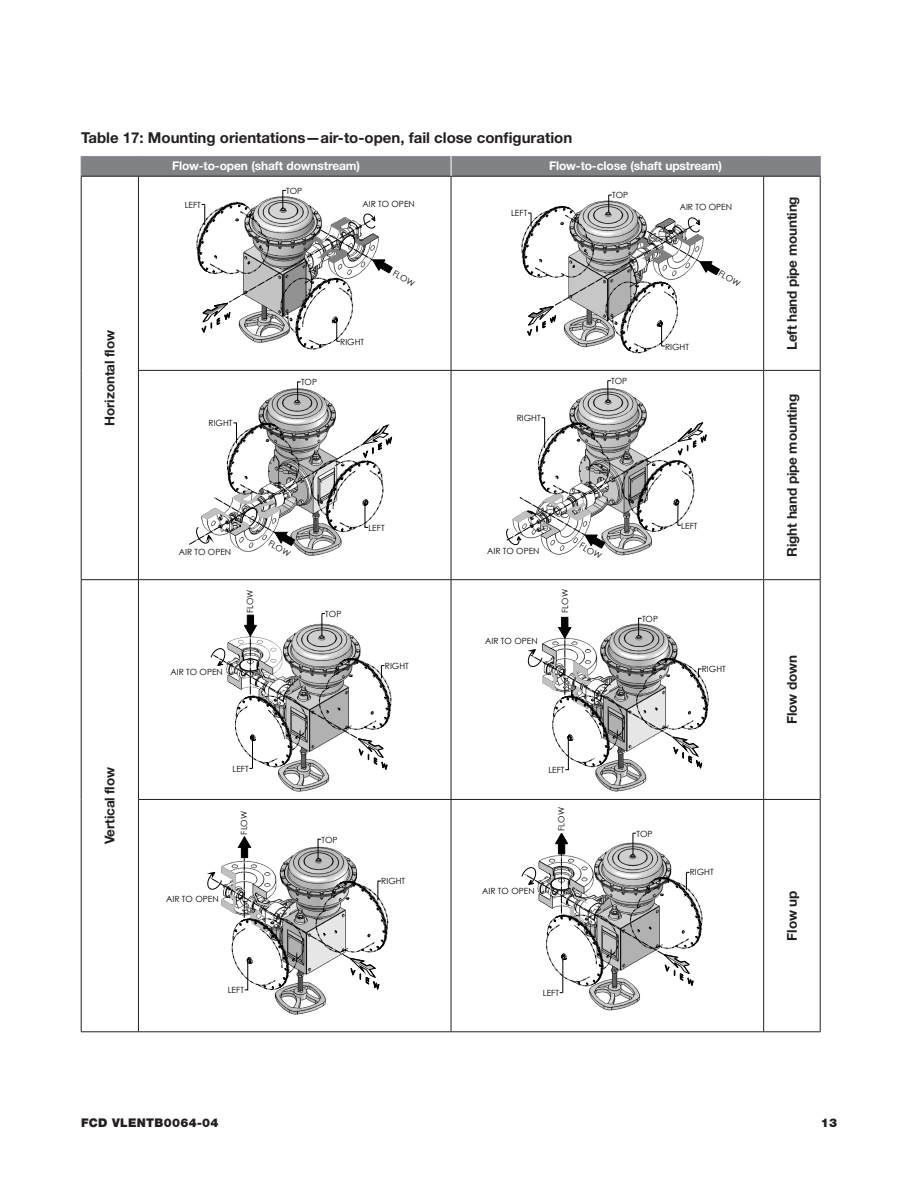
<style>
.page{position:relative;width:918px;height:1188px;background:#fff}
.page>*{position:absolute;margin:0;border:0;box-sizing:border-box;transform-origin:0 0}
.Subhead_Level_2__bla{font:700 15px "Helvetica Neue LT Std";color:#231f20}
.Table_Row_Header__bl{font:700 13.5px "Helvetica Neue LT Std";letter-spacing:-.01em;color:#231f20}
.Table_Column_Head__w{font:700 12px "Helvetica Neue LT Std";letter-spacing:-.01em;color:#fff}
.t1{font:900 12px "Helvetica Neue LT Std";letter-spacing:.025em;color:#231f20}
.t2{font:8.55px "Century Gothic";color:#000}
</style>
<div class="page">
<hr style="left:763px;top:176px;width:1px;height:194px;background:#231f20">
<hr style="left:763px;top:370px;width:57px;height:1px;background:#231f20">
<hr style="left:763px;top:371px;width:1px;height:208px;background:#231f20">
<hr style="left:763px;top:579px;width:57px;height:1px;background:#231f20">
<hr style="left:763px;top:580px;width:1px;height:219px;background:#231f20">
<hr style="left:763px;top:799px;width:57px;height:1px;background:#231f20">
<hr style="left:763px;top:800px;width:1px;height:232px;background:#231f20">
<hr style="left:81px;top:176px;width:57px;height:1px;background:#231f20">
<hr style="left:81px;top:176px;width:1px;height:194px;background:#231f20">
<hr style="left:81px;top:370px;width:1px;height:209px;background:#231f20">
<hr style="left:138px;top:176px;width:313px;height:1px;background:#231f20">
<hr style="left:451px;top:176px;width:313px;height:1px;background:#231f20">
<hr style="left:764px;top:176px;width:56px;height:1px;background:#231f20">
<hr style="left:820px;top:176px;width:1px;height:194px;background:#231f20">
<hr style="left:820px;top:370px;width:1px;height:210px;background:#231f20">
<hr style="left:81px;top:580px;width:1px;height:219px;background:#231f20">
<hr style="left:81px;top:799px;width:1px;height:233px;background:#231f20">
<hr style="left:820px;top:580px;width:1px;height:219px;background:#231f20">
<hr style="left:820px;top:799px;width:1px;height:233px;background:#231f20">
<svg style="left:81px;top:156px;width:740px;height:20px;background:#7f8184"></svg>
<hr style="left:138px;top:176px;width:1px;height:194px;background:#231f20">
<hr style="left:451px;top:176px;width:1px;height:194px;background:#231f20">
<hr style="left:138px;top:370px;width:313px;height:1px;background:#231f20">
<hr style="left:138px;top:371px;width:1px;height:208px;background:#231f20">
<hr style="left:451px;top:370px;width:312px;height:1px;background:#231f20">
<hr style="left:451px;top:371px;width:1px;height:208px;background:#231f20">
<hr style="left:81px;top:579px;width:57px;height:1px;background:#231f20">
<hr style="left:138px;top:800px;width:1px;height:232px;background:#231f20">
<hr style="left:138px;top:579px;width:313px;height:1px;background:#231f20">
<hr style="left:138px;top:580px;width:1px;height:219px;background:#231f20">
<hr style="left:451px;top:579px;width:312px;height:1px;background:#231f20">
<hr style="left:451px;top:580px;width:1px;height:219px;background:#231f20">
<hr style="left:138px;top:799px;width:313px;height:1px;background:#231f20">
<hr style="left:451px;top:799px;width:312px;height:1px;background:#231f20">
<hr style="left:451px;top:800px;width:1px;height:232px;background:#231f20">
<hr style="left:81px;top:1032px;width:57px;height:1px;background:#231f20">
<hr style="left:138px;top:1032px;width:313px;height:1px;background:#231f20">
<hr style="left:451px;top:1032px;width:313px;height:1px;background:#231f20">
<hr style="left:764px;top:1032px;width:56px;height:1px;background:#231f20">
<svg style="left:196px;top:190px;width:197px;height:160px"></svg>
<svg style="left:521px;top:195px;width:199px;height:158px"></svg>
<img style="left:235px;top:388px;width:158px;height:168px">
<svg style="left:297px;top:381px;width:5px;height:21px"></svg>
<svg style="left:189px;top:422px;width:203px;height:124px"></svg>
<img style="left:541px;top:380px;width:106px;height:176px">
<svg style="left:608px;top:380px;width:3px;height:21px"></svg>
<svg style="left:506px;top:418px;width:201px;height:131px"></svg>
<img style="left:210px;top:656px;width:120px;height:136px">
<svg style="left:211px;top:613px;width:181px;height:157px"></svg>
<img style="left:527px;top:616px;width:120px;height:176px">
<svg style="left:528px;top:617px;width:181px;height:155px"></svg>
<img style="left:274px;top:920px;width:115px;height:95px">
<svg style="left:207px;top:836px;width:181px;height:157px"></svg>
<img style="left:559px;top:993px;width:81px;height:18px">
<svg style="left:521px;top:832px;width:182px;height:161px"></svg>
<p class="Subhead_Level_2__bla" style="left:81px;top:128px;width:493px">Table 17: Mounting orientations—air-to-open, fail close configuration</p>
<p class="Table_Column_Head__w" style="left:172px;top:158px;width:190px">Flow-to-open (shaft downstream)</p>
<p class="Table_Column_Head__w" style="left:549px;top:158px;width:175px">Flow-to-close (shaft upstream)</p>
<p class="t2" style="left:185px;top:199px;width:18px">LEFT</p>
<p class="t2" style="left:286px;top:185px;width:18px">TOP</p>
<p class="t2" style="left:362px;top:197px;width:54px">AIR TO OPEN</p>
<p class="t2" style="left:511px;top:207px;width:18px">LEFT</p>
<p class="t2" style="left:612px;top:189px;width:18px">TOP</p>
<p class="t2" style="left:680px;top:201px;width:54px">AIR TO OPEN</p>
<p class="t2" style="left:397px;top:267px;width:25px;rotate:30deg">FLOW</p>
<p class="t2" style="left:722px;top:267px;width:25px;rotate:30deg">FLOW</p>
<p class="Table_Row_Header__bl" style="left:101px;top:426px;width:97px;rotate:-90deg">Horizontal flow</p>
<p class="t2" style="left:209px;top:417px;width:25px">RIGHT</p>
<p class="t2" style="left:301px;top:376px;width:18px">TOP</p>
<p class="t2" style="left:340px;top:336px;width:25px">RIGHT</p>
<p class="t2" style="left:517px;top:412px;width:25px">RIGHT</p>
<p class="t2" style="left:611px;top:375px;width:18px">TOP</p>
<p class="t2" style="left:665px;top:340px;width:25px">RIGHT</p>
<p class="t2" style="left:368px;top:522px;width:18px">LEFT</p>
<p class="t2" style="left:681px;top:520px;width:18px">LEFT</p>
<p class="t2" style="left:179px;top:546px;width:54px">AIR TO OPEN</p>
<p class="t2" style="left:272px;top:537px;width:25px;rotate:30deg">FLOW</p>
<p class="t2" style="left:487px;top:545px;width:54px">AIR TO OPEN</p>
<p class="t2" style="left:584px;top:540px;width:25px;rotate:30deg">FLOW</p>
<p class="t2" style="left:244px;top:613px;width:25px;rotate:-90deg">FLOW</p>
<p class="t2" style="left:325px;top:608px;width:18px">TOP</p>
<p class="t2" style="left:559px;top:613px;width:25px;rotate:-90deg">FLOW</p>
<p class="t2" style="left:642px;top:613px;width:18px">TOP</p>
<p class="t2" style="left:485px;top:635px;width:54px">AIR TO OPEN</p>
<p class="t2" style="left:170px;top:666px;width:54px">AIR TO OPEN</p>
<p class="t2" style="left:385px;top:660px;width:25px">RIGHT</p>
<p class="t2" style="left:702px;top:663px;width:25px">RIGHT</p>
<p class="Table_Row_Header__bl" style="left:101px;top:844px;width:79px;rotate:-90deg">Vertical flow</p>
<p class="t2" style="left:232px;top:763px;width:18px">LEFT</p>
<p class="t2" style="left:238px;top:835px;width:25px;rotate:-90deg">FLOW</p>
<p class="t2" style="left:321px;top:834px;width:18px">TOP</p>
<p class="t2" style="left:548px;top:764px;width:18px">LEFT</p>
<p class="t2" style="left:555px;top:831px;width:25px;rotate:-90deg">FLOW</p>
<p class="t2" style="left:636px;top:828px;width:18px">TOP</p>
<p class="t2" style="left:690px;top:866px;width:25px">RIGHT</p>
<p class="t2" style="left:381px;top:875px;width:25px">RIGHT</p>
<p class="t2" style="left:166px;top:893px;width:54px">AIR TO OPEN</p>
<p class="t2" style="left:482px;top:885px;width:54px">AIR TO OPEN</p>
<p class="t2" style="left:228px;top:984px;width:18px">LEFT</p>
<p class="t2" style="left:543px;top:987px;width:18px">LEFT</p>
<p class="Table_Row_Header__bl" style="left:784px;top:350px;width:156px;rotate:-90deg">Left hand pipe mounting</p>
<p class="Table_Row_Header__bl" style="left:784px;top:557px;width:165px;rotate:-90deg">Right hand pipe mounting</p>
<p class="Table_Row_Header__bl" style="left:784px;top:724px;width:70px;rotate:-90deg">Flow down</p>
<p class="Table_Row_Header__bl" style="left:784px;top:941px;width:51px;rotate:-90deg">Flow up</p>
<h3 class="t1" style="left:81px;top:1116px;width:139px">FCD VLENTB0064-04</h3>
<h3 class="t1" style="left:821px;top:1116px;width:18px">13</h3>
</div>
